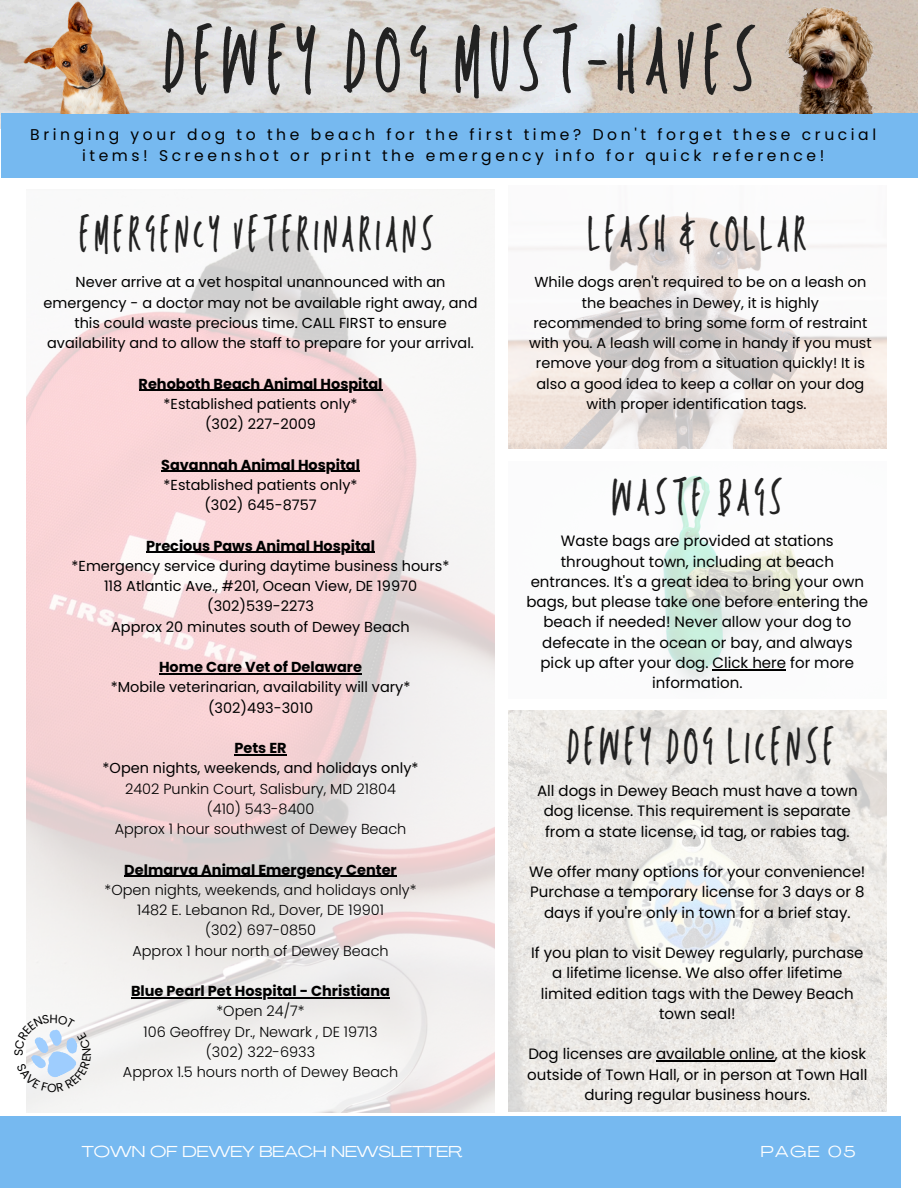
<style>
.page{position:relative;width:918px;height:1188px;background:#fff}
.page>*{position:absolute;margin:0;border:0;box-sizing:border-box;transform-origin:0 0}
.t1{font:87.15px "TC Chaddlewood Regular";letter-spacing:.1em;color:#222}
.t2{font:48px "TC Chaddlewood Regular";letter-spacing:.1em;color:#222}
.t3{font:46.35px "TC Chaddlewood Regular";letter-spacing:.1em;color:#222}
.t4{font:15.6px/21.3px "Poppins";letter-spacing:.23em;color:#010101;text-align:center}
.t5{font:15.6px "Agrandir Grand";color:#fff}
.t6{font:15px/20.2px "Poppins";color:#000;text-align:center}
.t7{font:14.55px/20.2px "Poppins";color:#000;text-align:center}
.t8{font:300 14.55px/20.2px "Poppins";color:#000;text-align:center}
.s1{font-weight:700}
.s2{font-weight:400}
</style>
<div class="page">
<img style="left:0;top:0;width:918px;height:129px">
<div style="left:2px;top:113px;width:916px;height:65px;background:#76b9f0"></div>
<img style="left:509px;top:711px;width:378px;height:400px">
<img style="left:509px;top:216px;width:378px;height:233px">
<img style="left:663px;top:475px;width:144px;height:207px">
<div style="left:0;top:1116px;width:901px;height:72px;background:#76b9f0"></div>
<img style="left:26px;top:228px;width:468px;height:884px">
<img style="left:782px;top:0;width:98px;height:114px">
<img style="left:24px;top:0;width:108px;height:114px">
<hr style="left:713px;top:669px;width:73px;height:1px;background:#000">
<hr style="left:656px;top:1060px;width:119px;height:2px;background:#000">
<hr style="left:139px;top:390px;width:244px;height:1px;background:#000">
<hr style="left:161px;top:471px;width:199px;height:1px;background:#000">
<hr style="left:146px;top:552px;width:229px;height:1px;background:#000">
<hr style="left:159px;top:673px;width:203px;height:1px;background:#000">
<hr style="left:234px;top:754px;width:53px;height:1px;background:#000">
<hr style="left:124px;top:876px;width:273px;height:1px;background:#000">
<hr style="left:131px;top:997px;width:259px;height:1px;background:#000">
<svg style="left:26px;top:1014px;width:65px;height:78px"></svg>
<h4 class="t1" style="left:162px;top:7px;width:596px">DEWEY DOG MUST-HAVES</h4>
<h2 class="t4" style="left:30px;top:124px;width:848px">Bringing your dog to the beach for the first time? Don't forget these crucial items! Screenshot or print the emergency info for quick reference!</h2>
<h4 class="t3" style="left:80px;top:206px;width:356px">EMERGENCY VETERINARIANS</h4>
<h4 class="t7" style="left:44px;top:272px;width:436px">Never arrive at a vet hospital unannounced with an emergency - a doctor may not be available right away, and this could waste precious time. CALL FIRST to ensure availability and to allow the staff to prepare for your arrival.</h4>
<h2 class="t7" style="left:139px;top:373px;width:245px"><span class="s1">Rehoboth Beach Animal Hospital </span>*Established patients only*<br>(302) 227-2009</h2>
<h4 class="t7" style="left:161px;top:454px;width:200px"><span class="s1">Savannah Animal Hospital </span>*Established patients only* (302) 645-8757</h4>
<h4 class="t7" style="left:72px;top:535px;width:379px"><span class="s1">Precious Paws Animal Hospital<br></span>*Emergency service during daytime business hours* 118 Atlantic Ave., #201, Ocean View, DE 19970 (302)539-2273<br>Approx 20 minutes south of Dewey Beach</h4>
<h4 class="t7" style="left:111px;top:657px;width:301px"><span class="s1">Home Care Vet of Delaware<br></span>*Mobile veterinarian, availability will vary* (302)493-3010</h4>
<h4 class="t8" style="left:103px;top:738px;width:317px"><span class="s1">Pets ER<br></span><span class="s2">*Open nights, weekends, and holidays only*<br></span>2402 Punkin Court, Salisbury, MD 21804<br>(410) 543-8400<br>Approx 1 hour southwest of Dewey Beach</h4>
<h4 class="t8" style="left:105px;top:859px;width:313px"><span class="s1">Delmarva Animal Emergency Center </span>*Open nights, weekends, and holidays only*<br>1482 E. Lebanon Rd., Dover, DE 19901<br>(302) 697-0850<br>Approx 1 hour north of Dewey Beach</h4>
<h2 class="t8" style="left:123px;top:981px;width:277px"><span class="s1">Blue Pearl Pet Hospital - Christiana </span>*Open 24/7*<br>106 Geoffrey Dr., Newark , DE 19713 (302) 322-6933<br>Approx 1.5 hours north of Dewey Beach</h2>
<h4 class="t3" style="left:588px;top:206px;width:220px">LEASH &amp; COLLAR</h4>
<h4 class="t7" style="left:529px;top:272px;width:344px">While dogs aren't required to be on a leash on the beaches in Dewey, it is highly recommended to bring some form of restraint with you. A leash will come in handy if you must remove your dog from a situation quickly! It is also a good idea to keep a collar on your dog with proper identification tags.</h4>
<p class="t2" style="left:612px;top:468px;width:172px">WASTE BAGS</p>
<h4 class="t6" style="left:526px;top:531px;width:343px">Waste bags are provided at stations throughout town, including at beach entrances. It's a great idea to bring your own bags, but please take one before entering the beach if needed! Never allow your dog to defecate in the ocean or bay, and always pick up after your dog. Click here for more information.</h4>
<h2 class="t2" style="left:566px;top:717px;width:270px">DEWEY DOG LICENSE</h2>
<h4 class="t6" style="left:537px;top:781px;width:322px">All dogs in Dewey Beach must have a town dog license. This requirement is separate from a state license, id tag, or rabies tag.</h4>
<h4 class="t6" style="left:529px;top:862px;width:338px">We offer many options for your convenience!<br>Purchase a temporary license for 3 days or 8 days if you're only in town for a brief stay.</h4>
<h4 class="t6" style="left:531px;top:943px;width:334px">If you plan to visit Dewey regularly, purchase a lifetime license. We also offer lifetime limited edition tags with the Dewey Beach town seal!</h4>
<h4 class="t6" style="left:527px;top:1044px;width:342px">Dog licenses are available online, at the kiosk outside of Town Hall, or in person at Town Hall during regular business hours.</h4>
<p class="t5" style="left:82px;top:1146px;width:382px">TOWN OF DEWEY BEACH NEWSLETTER</p>
<p class="t5" style="left:761px;top:1145px;width:96px">PAGE 05</p>
</div>
